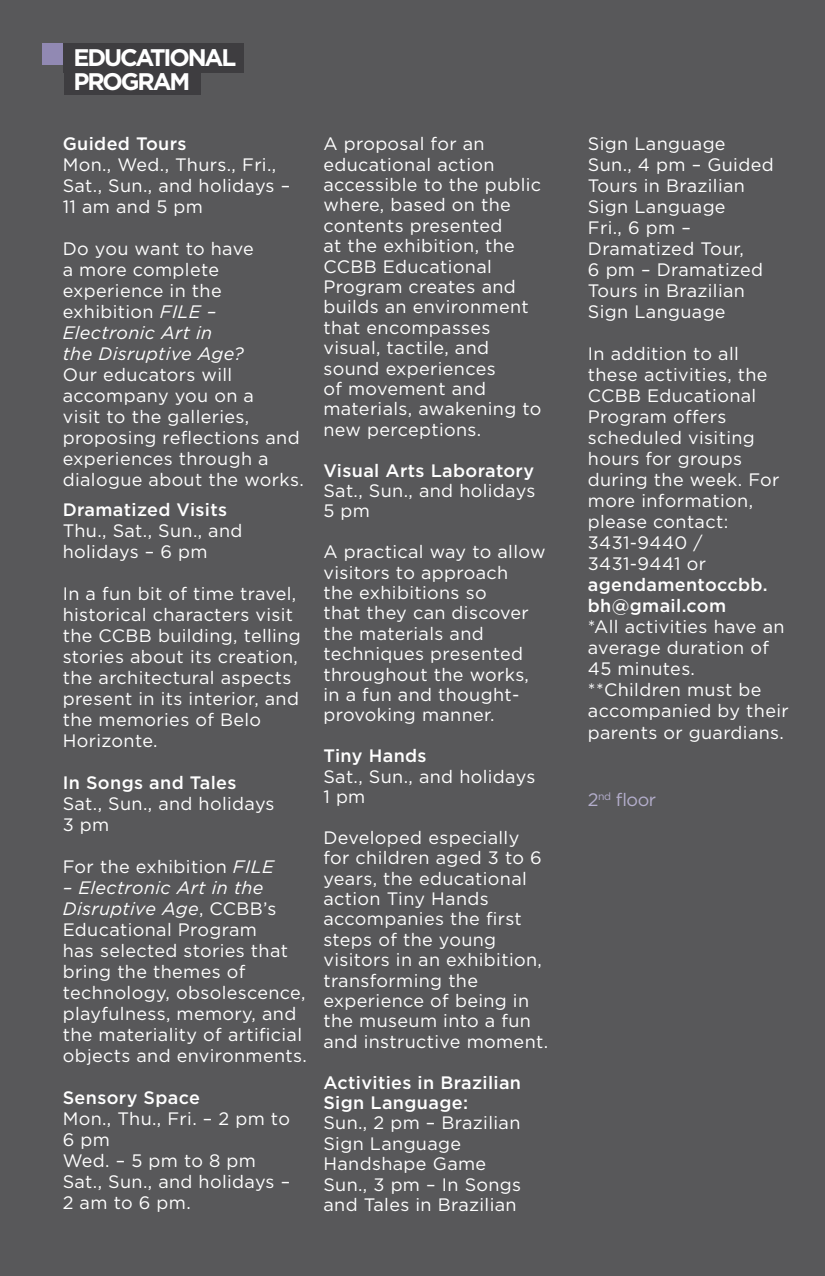
<style>
.page{position:relative;width:825px;height:1276px;background:#58585a}
.page>*{position:absolute;margin:0;border:0;box-sizing:border-box;transform-origin:0 0}
.t1{font:700 24px/23.7px "Gotham";letter-spacing:-.09em;color:#fff}
.t2{font:18px/21px "Gotham";letter-spacing:.02em;color:#fff}
.t3{font:500 18px/21px "Gotham";letter-spacing:.02em;color:#fff}
.t4{font:18px "Gotham";color:#b4aecc}
.s1{font-style:italic}
</style>
<div class="page">
<hr style="left:824px;top:0;width:1px;height:1276px;background:#bbbdbe">
<svg style="left:42px;top:43px;width:22px;height:21px"></svg>
<div style="left:64px;top:43px;width:180px;height:30px;background:#3e3d40"></div>
<div style="left:64px;top:65px;width:137px;height:30px;background:#3e3d40"></div>
<h1 class="t1" style="left:74px;top:45px;width:164px">EDUCATIONAL<br>PROGRAM</h1>
<p class="t3" style="left:63px;top:133px;width:125px">Guided Tours</p>
<p class="t2" style="left:63px;top:154px;width:229px">Mon., Wed., Thurs., Fri.,<br>Sat., Sun., and holidays –<br>11 am and 5 pm</p>
<p class="t2" style="left:63px;top:238px;width:192px">Do you want to have a more complete experience in the exhibition <span class="s1">FILE –<br>Electronic Art in<br>the Disruptive Age?</span></p>
<p class="t2" style="left:63px;top:364px;width:242px">Our educators will accompany you on a<br>visit to the galleries, proposing reflections and experiences through a dialogue about the works.</p>
<p class="t3" style="left:63px;top:498px;width:166px">Dramatized Visits</p>
<p class="t2" style="left:63px;top:519px;width:181px">Thu., Sat., Sun., and holidays – 6 pm</p>
<p class="t2" style="left:63px;top:582px;width:239px">In a fun bit of time travel, historical characters visit the CCBB building, telling stories about its creation, the architectural aspects present in its interior, and the memories of Belo<br>Horizonte.</p>
<p class="t3" style="left:63px;top:771px;width:175px">In Songs and Tales</p>
<p class="t2" style="left:63px;top:793px;width:213px">Sat., Sun., and holidays<br>3 pm</p>
<p class="t2" style="left:63px;top:856px;width:213px">For the exhibition <span class="s1">FILE</span></p>
<p class="t2" style="left:63px;top:877px;width:246px"><span class="s1">– Electronic Art in the<br>Disruptive Age</span>, CCBB’s<br>Educational Program<br>has selected stories that bring the themes of technology, obsolescence, playfulness, memory, and the materiality of artificial objects and environments.</p>
<p class="t3" style="left:63px;top:1086px;width:139px">Sensory Space</p>
<p class="t2" style="left:63px;top:1108px;width:229px">Mon., Thu., Fri. – 2 pm to<br>6 pm<br>Wed. – 5 pm to 8 pm<br>Sat., Sun., and holidays –<br>2 am to 6 pm.</p>
<p class="t2" style="left:323px;top:133px;width:219px">A proposal for an educational action accessible to the public where, based on the contents presented<br>at the exhibition, the<br>CCBB Educational<br>Program creates and builds an environment that encompasses visual, tactile, and sound experiences<br>of movement and materials, awakening to new perceptions.</p>
<p class="t3" style="left:323px;top:459px;width:212px">Visual Arts Laboratory</p>
<p class="t2" style="left:323px;top:480px;width:213px">Sat., Sun., and holidays<br>5 pm</p>
<p class="t2" style="left:323px;top:541px;width:224px">A practical way to allow visitors to approach<br>the exhibitions so<br>that they can discover the materials and techniques presented throughout the works, in a fun and thought&shy;provoking manner.</p>
<p class="t3" style="left:323px;top:745px;width:105px">Tiny Hands</p>
<p class="t2" style="left:323px;top:765px;width:213px">Sat., Sun., and holidays<br>1 pm</p>
<p class="t2" style="left:323px;top:827px;width:226px">Developed especially for children aged 3 to 6 years, the educational action Tiny Hands accompanies the first steps of the young visitors in an exhibition, transforming the experience of being in the museum into a fun and instructive moment.</p>
<p class="t3" style="left:323px;top:1071px;width:199px">Activities in Brazilian<br>Sign Language:</p>
<p class="t2" style="left:323px;top:1112px;width:199px">Sun., 2 pm – Brazilian<br>Sign Language<br>Handshape Game<br>Sun., 3 pm – In Songs and Tales in Brazilian</p>
<p class="t2" style="left:588px;top:133px;width:187px">Sign Language<br>Sun., 4 pm – Guided<br>Tours in Brazilian<br>Sign Language<br>Fri., 6 pm –<br>Dramatized Tour,<br>6 pm – Dramatized<br>Tours in Brazilian<br>Sign Language</p>
<p class="t2" style="left:588px;top:343px;width:193px">In addition to all these activities, the<br>CCBB Educational<br>Program offers scheduled visiting hours for groups during the week. For more information, please contact:<br>3431-9440 /<br>3431-9441 or</p>
<p class="t3" style="left:588px;top:574px;width:181px">agendamentoccbb. bh@gmail.com</p>
<p class="t2" style="left:588px;top:616px;width:202px">*All activities have an average duration of<br>45 minutes. **Children must be accompanied by their parents or guardians.</p>
<p class="t4" style="left:588px;top:789px;width:70px">2<sup>nd</sup> floor</p>
</div>
